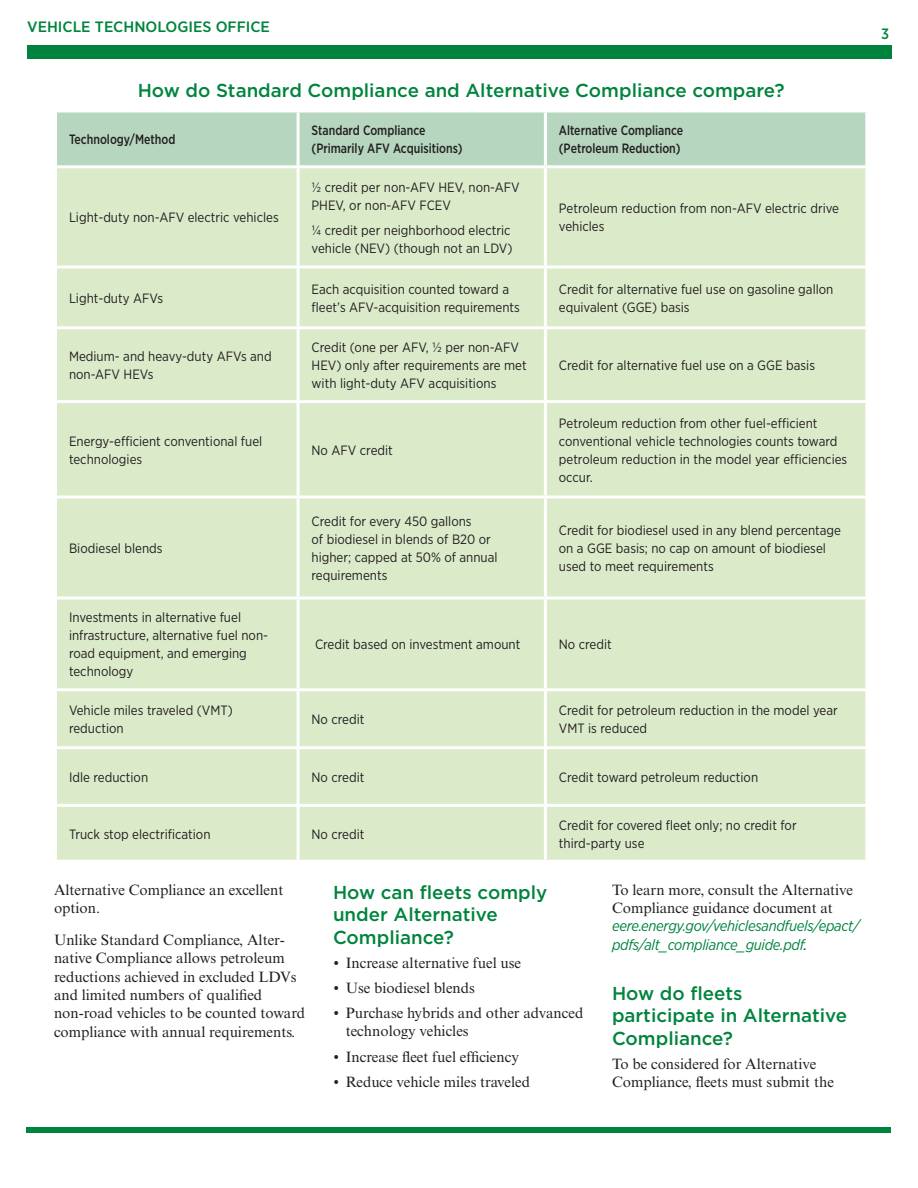
<style>
.page{position:relative;width:918px;height:1188px;background:#fff}
.page>*{position:absolute;margin:0;border:0;box-sizing:border-box;transform-origin:0 0}
.subhead_1{font:500 18.75px/22.5px "Gotham";color:#00843d}
.table_subhead{font:500 18.75px "Gotham";color:#00843d}
.body_text{font:15px/18.3px "Times New Roman MT Std";color:#231f20}
.body_text-2{font:italic 15px/18.3px "Gotham Narrow";letter-spacing:-.02em;color:#00843d}
.page_number{font:500 15px "Gotham Narrow";color:#00843d;scale:1.1 1}
.page_number-2{font:500 15px "Gotham Narrow";color:#00843d}
.table_body{font:13.5px/18px "Gotham Narrow";color:#231f20}
.table_body_medium{font:500 13.5px/18px "Gotham Narrow";color:#231f20;scale:.9 1}
.s1{font-family:"Gotham Narrow";font-weight:500;font-size:14.25px}
.s2{font-family:"Times New Roman MT Std";font-style:normal;color:#231f20}
.s3{color:#231f20}
</style>
<div class="page">
<div style="left:57px;top:112px;width:808px;height:53px;background:#b6d6bf"></div>
<div style="left:57px;top:168px;width:808px;height:692px;background:#dbebca"></div>
<hr style="left:297px;top:112px;width:3px;height:53px;background:#fff">
<hr style="left:544px;top:112px;width:3px;height:53px;background:#fff">
<hr style="left:297px;top:168px;width:3px;height:97px;background:#fff">
<hr style="left:544px;top:168px;width:3px;height:97px;background:#fff">
<hr style="left:54px;top:265px;width:244px;height:3px;background:#fff">
<hr style="left:298px;top:265px;width:247px;height:3px;background:#fff">
<hr style="left:297px;top:268px;width:3px;height:58px;background:#fff">
<hr style="left:545px;top:265px;width:323px;height:3px;background:#fff">
<hr style="left:544px;top:268px;width:3px;height:58px;background:#fff">
<hr style="left:54px;top:326px;width:244px;height:3px;background:#fff">
<hr style="left:298px;top:326px;width:247px;height:3px;background:#fff">
<hr style="left:297px;top:329px;width:3px;height:71px;background:#fff">
<hr style="left:545px;top:326px;width:323px;height:3px;background:#fff">
<hr style="left:544px;top:329px;width:3px;height:71px;background:#fff">
<hr style="left:297px;top:403px;width:3px;height:93px;background:#fff">
<hr style="left:544px;top:403px;width:3px;height:93px;background:#fff">
<hr style="left:297px;top:499px;width:3px;height:97px;background:#fff">
<hr style="left:544px;top:499px;width:3px;height:97px;background:#fff">
<hr style="left:54px;top:596px;width:244px;height:3px;background:#fff">
<hr style="left:298px;top:596px;width:247px;height:3px;background:#fff">
<hr style="left:297px;top:599px;width:3px;height:89px;background:#fff">
<hr style="left:545px;top:596px;width:323px;height:3px;background:#fff">
<hr style="left:544px;top:599px;width:3px;height:89px;background:#fff">
<hr style="left:54px;top:688px;width:244px;height:3px;background:#fff">
<hr style="left:298px;top:688px;width:247px;height:3px;background:#fff">
<hr style="left:297px;top:691px;width:3px;height:55px;background:#fff">
<hr style="left:545px;top:688px;width:323px;height:3px;background:#fff">
<hr style="left:544px;top:691px;width:3px;height:55px;background:#fff">
<hr style="left:297px;top:749px;width:3px;height:55px;background:#fff">
<hr style="left:544px;top:749px;width:3px;height:55px;background:#fff">
<hr style="left:297px;top:807px;width:3px;height:53px;background:#fff">
<hr style="left:544px;top:807px;width:3px;height:53px;background:#fff">
<hr style="left:54px;top:746px;width:244px;height:3px;background:#fff">
<hr style="left:298px;top:746px;width:247px;height:3px;background:#fff">
<hr style="left:545px;top:746px;width:323px;height:3px;background:#fff">
<hr style="left:54px;top:804px;width:244px;height:3px;background:#fff">
<hr style="left:298px;top:804px;width:247px;height:3px;background:#fff">
<hr style="left:545px;top:804px;width:323px;height:3px;background:#fff">
<hr style="left:54px;top:400px;width:244px;height:3px;background:#fff">
<hr style="left:298px;top:400px;width:247px;height:3px;background:#fff">
<hr style="left:545px;top:400px;width:323px;height:3px;background:#fff">
<hr style="left:54px;top:496px;width:244px;height:3px;background:#fff">
<hr style="left:298px;top:496px;width:247px;height:3px;background:#fff">
<hr style="left:545px;top:496px;width:323px;height:3px;background:#fff">
<div style="left:27px;top:45px;width:865px;height:13px;background:#00843d"></div>
<div style="left:27px;top:1127px;width:864px;height:6px;background:#00843d"></div>
<p class="page_number" style="left:27px;top:17px;width:222px">VEHICLE TECHNOLOGIES OFFICE</p>
<p class="table_subhead" style="left:138px;top:79px;width:649px">How do Standard Compliance and Alternative Compliance compare?</p>
<p class="table_body_medium" style="left:69px;top:130px;width:120px">Technology/Method</p>
<p class="table_body_medium" style="left:312px;top:121px;width:169px">Standard Compliance (Primarily AFV Acquisitions)</p>
<p class="table_body_medium" style="left:559px;top:121px;width:140px">Alternative Compliance (Petroleum Reduction)</p>
<p class="table_body" style="left:69px;top:208px;width:211px">Light-duty non-AFV electric vehicles</p>
<p class="table_body" style="left:312px;top:178px;width:210px">½ credit per non-AFV HEV, non-AFV<br>PHEV, or non-AFV FCEV</p>
<p class="table_body" style="left:312px;top:221px;width:202px">¼ credit per neighborhood electric vehicle (NEV) (though not an LDV)</p>
<p class="table_body" style="left:559px;top:199px;width:282px">Petroleum reduction from non-AFV electric drive vehicles</p>
<p class="table_body" style="left:69px;top:289px;width:96px">Light-duty AFVs</p>
<p class="table_body" style="left:312px;top:280px;width:210px">Each acquisition counted toward a fleet’s AFV-acquisition requirements</p>
<p class="table_body" style="left:559px;top:280px;width:276px">Credit for alternative fuel use on gasoline gallon equivalent (GGE) basis</p>
<p class="table_body" style="left:69px;top:347px;width:204px">Medium- and heavy-duty AFVs and non-AFV HEVs</p>
<p class="table_body" style="left:312px;top:338px;width:217px">Credit (one per AFV, ½ per non-AFV<br>HEV) only after requirements are met with light-duty AFV acquisitions</p>
<p class="table_body" style="left:559px;top:356px;width:258px">Credit for alternative fuel use on a GGE basis</p>
<p class="table_body" style="left:69px;top:432px;width:195px">Energy-efficient conventional fuel technologies</p>
<p class="table_body" style="left:312px;top:441px;width:83px">No AFV credit</p>
<p class="table_body" style="left:559px;top:414px;width:290px">Petroleum reduction from other fuel-efficient conventional vehicle technologies counts toward petroleum reduction in the model year efficiencies occur.</p>
<p class="table_body" style="left:69px;top:539px;width:95px">Biodiesel blends</p>
<p class="table_body" style="left:69px;top:608px;width:201px">Investments in alternative fuel infrastructure, alternative fuel non&shy;road equipment, and emerging technology</p>
<p class="table_body" style="left:312px;top:512px;width:188px">Credit for every 450 gallons<br>of biodiesel in blends of B20 or higher; capped at 50% of annual requirements</p>
<p class="table_body" style="left:559px;top:521px;width:284px">Credit for biodiesel used in any blend percentage on a GGE basis; no cap on amount of biodiesel used to meet requirements</p>
<p class="table_body" style="left:315px;top:635px;width:207px">Credit based on investment amount</p>
<p class="table_body" style="left:559px;top:635px;width:54px">No credit</p>
<p class="table_body" style="left:69px;top:701px;width:165px">Vehicle miles traveled (VMT) reduction</p>
<p class="table_body" style="left:312px;top:710px;width:54px">No credit</p>
<p class="table_body" style="left:559px;top:701px;width:280px">Credit for petroleum reduction in the model year</p>
<p class="table_body" style="left:559px;top:719px;width:90px">VMT is reduced</p>
<p class="table_body" style="left:69px;top:768px;width:81px">Idle reduction</p>
<p class="table_body" style="left:312px;top:768px;width:54px">No credit</p>
<p class="table_body" style="left:559px;top:768px;width:201px">Credit toward petroleum reduction</p>
<p class="table_body" style="left:69px;top:825px;width:143px">Truck stop electrification</p>
<p class="table_body" style="left:312px;top:825px;width:54px">No credit</p>
<p class="table_body" style="left:559px;top:816px;width:239px">Credit for covered fleet only; no credit for third-party use</p>
<p class="body_text" style="left:54px;top:881px;width:231px">Alternative Compliance an excellent option.</p>
<p class="body_text" style="left:54px;top:931px;width:253px">Unlike Standard Compliance, Alter&shy;native Compliance allows petroleum reductions achieved in excluded LDVs and limited numbers of qualified non-road vehicles to be counted toward compliance with annual requirements.</p>
<p class="subhead_1" style="left:333px;top:881px;width:216px">How can fleets comply under Alternative<br>Compliance?</p>
<p class="body_text" style="left:333px;top:954px;width:190px"><span class="s1">•</span> Increase alternative fuel use</p>
<p class="body_text" style="left:333px;top:979px;width:143px"><span class="s1">•</span> Use biodiesel blends</p>
<p class="body_text" style="left:346px;top:1004px;width:239px;text-indent:-13px"><span class="s1">•</span> Purchase hybrids and other advanced technology vehicles</p>
<p class="body_text" style="left:333px;top:1047px;width:187px"><span class="s1">•</span> Increase fleet fuel efficiency</p>
<p class="body_text" style="left:333px;top:1072px;width:199px"><span class="s1">•</span> Reduce vehicle miles traveled</p>
<p class="body_text-2" style="left:612px;top:880px;width:249px"><span class="s2">To learn more, consult the Alternative Compliance guidance document at </span>eere.energy.gov/vehiclesandfuels/epact/ pdfs/alt_compliance_guide.pdf<span class="s3">.</span></p>
<p class="subhead_1" style="left:612px;top:982px;width:237px">How do fleets participate in Alternative<br>Compliance?</p>
<p class="body_text" style="left:612px;top:1054px;width:223px">To be considered for Alternative<br>Compliance, fleets must submit the</p>
<p class="page_number-2" style="left:881px;top:24px;width:9px">3</p>
</div>
